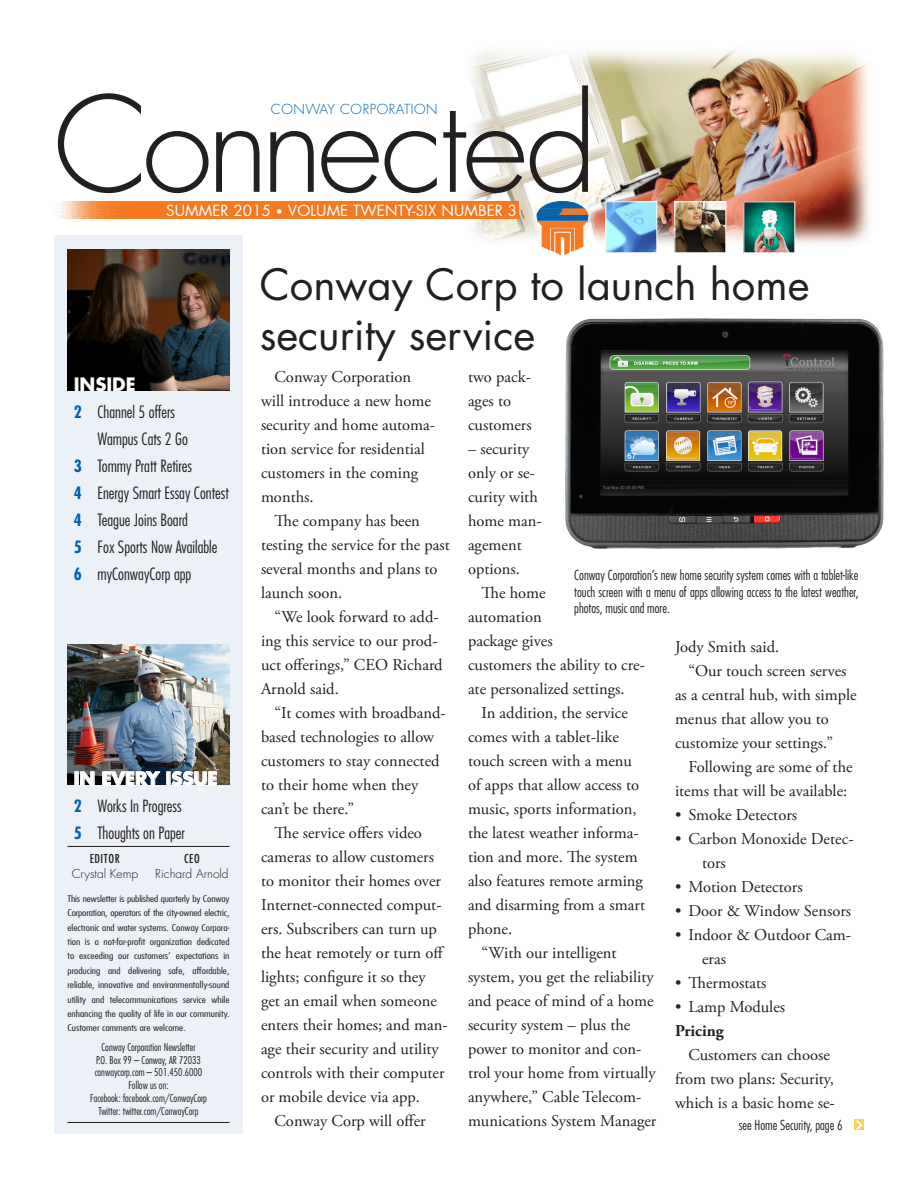
<style>
.page{position:relative;width:918px;height:1188px;background:#fff}
.page>*{position:absolute;margin:0;border:0;box-sizing:border-box;transform-origin:0 0}
.t1{font:300 129px "Futura Std";letter-spacing:-.04em;color:#231f20}
.First_Para{font:42px/50.4px "Futura Std";color:#231f20}
.t2{font:700 18px "Futura Std";color:#fff}
.Main_Body_Copy__seri{font:16.5px/24px "Adobe Garamond Pro";color:#231f20}
.t3{font:300 condensed 16.5px "Futura Std";color:#231f20}
.Main_Body_Copy__seri-2{font:700 16.5px "Adobe Garamond Pro";color:#231f20}
.t4{font:15px "Futura Std";letter-spacing:.01em;color:#fff}
.Captions_story_jump{font:300 condensed 13.5px/16.5px "Futura Std";color:#231f20;text-align:justify}
.t5{font:300 13.5px "Futura Std";letter-spacing:.04em;color:#0161aa}
.t6{font:300 12px "Futura Std";color:#231f20}
.t7{font:condensed 12px "Futura Std";letter-spacing:.05em;color:#231f20}
.t8{font:300 condensed 10.5px "Futura Std";color:#231f20}
.t9{font:300 condensed 9px/14.4px "Futura Std";color:#231f20;text-align:justify;scale:1.33 1}
.s1{font-size:12px}
.s2{font-weight:700;color:#0161aa}
</style>
<div class="page">
<img style="left:381px;top:49px;width:489px;height:195px">
<div style="left:528px;top:192px;width:69px;height:73px;background:#fff;opacity:.79"></div>
<svg style="left:537px;top:201px;width:51px;height:54px"></svg>
<img style="left:676px;top:203px;width:48px;height:48px">
<div style="left:674px;top:201px;width:52px;height:52px;border:1px solid #fff"></div>
<img style="left:607px;top:203px;width:48px;height:48px">
<div style="left:605px;top:201px;width:52px;height:52px;border:1px solid #fff"></div>
<img style="left:745px;top:203px;width:48px;height:48px">
<div style="left:54px;top:236px;width:189px;height:898px;background:#ecf0f7"></div>
<img style="left:68px;top:250px;width:162px;height:140px">
<img style="left:68px;top:644px;width:162px;height:141px">
<svg style="left:75px;top:771px;width:20px;height:15px"></svg>
<svg style="left:102px;top:771px;width:58px;height:15px"></svg>
<svg style="left:167px;top:771px;width:50px;height:15px"></svg>
<hr style="left:68px;top:846px;width:162px;height:1px;background:#231f20">
<hr style="left:68px;top:1122px;width:162px;height:1px;background:#231f20">
<div style="left:31px;top:202px;width:488px;height:17px;background:#f47921"></div>
<img style="left:31px;top:201px;width:100px;height:18px">
<img style="left:565px;top:318px;width:319px;height:231px">
<div style="left:854px;top:1120px;width:10px;height:10px;background:#fed24c"></div>
<svg style="left:856px;top:1121px;width:6px;height:8px"></svg>
<p class="t1" style="left:53px;top:67px;width:546px">Connected</p>
<p class="t5" style="left:271px;top:101px;width:168px">CONWAY CORPORATION</p>
<p class="t4" style="left:166px;top:201px;width:352px">SUMMER 2015 <span class="s1">•</span> VOLUME TWENTY-SIX NUMBER 3</p>
<p class="t2" style="left:74px;top:372px;width:64px">INSIDE</p>
<p class="t3" style="left:74px;top:402px;width:103px"><span class="s2">2</span> Channel 5 offers</p>
<p class="t3" style="left:97px;top:429px;width:92px">Wampus Cats 2 Go</p>
<p class="t3" style="left:74px;top:456px;width:120px"><span class="s2">3</span> Tommy Pratt Retires</p>
<p class="t3" style="left:74px;top:483px;width:156px"><span class="s2">4</span> Energy Smart Essay Contest</p>
<p class="t3" style="left:74px;top:510px;width:115px"><span class="s2">4</span> Teague Joins Board</p>
<p class="t3" style="left:74px;top:537px;width:145px"><span class="s2">5</span> Fox Sports Now Available</p>
<p class="t3" style="left:74px;top:564px;width:119px"><span class="s2">6</span> myConwayCorp app</p>
<p class="t2" style="left:74px;top:767px;width:145px">IN EVERY ISSUE</p>
<p class="t3" style="left:74px;top:797px;width:109px"><span class="s2">2</span> Works In Progress</p>
<p class="t3" style="left:74px;top:824px;width:112px"><span class="s2">5</span> Thoughts on Paper</p>
<p class="t7" style="left:90px;top:852px;width:31px">EDITOR</p>
<p class="t7" style="left:184px;top:852px;width:17px">CEO</p>
<p class="t6" style="left:72px;top:867px;width:68px">Crystal Kemp</p>
<p class="t6" style="left:155px;top:867px;width:75px">Richard Arnold</p>
<p class="t9" style="left:68px;top:891px;width:123px">This newsletter is published quarterly by Conway Corporation, operators of the city-owned electric, electronic and water systems. Conway Corpora&shy;tion is a not-for-profit organization dedicated to exceeding our customers’ expectations in producing and delivering safe, affordable, reliable, innovative and environmentally-sound utility and telecommunications service while enhancing the quality of life in our community.<br>Customer comments are welcome.</p>
<p class="t8" style="left:101px;top:1041px;width:96px">Conway Corporation Newsletter</p>
<p class="t8" style="left:96px;top:1054px;width:106px">P.O. Box 99 – Conway, AR 72033</p>
<p class="t8" style="left:95px;top:1066px;width:109px">conwaycorp.com – 501.450.6000</p>
<p class="t8" style="left:128px;top:1079px;width:42px">Follow us on:</p>
<p class="t8" style="left:90px;top:1092px;width:118px">Facebook: facebook.com/ConwayCorp</p>
<p class="t8" style="left:99px;top:1105px;width:101px">Twitter: twitter.com/ConwayCorp</p>
<p class="First_Para" style="left:260px;top:260px;width:551px">Conway Corp to launch home security service</p>
<p class="Main_Body_Copy__seri" style="left:468px;top:366px;width:65px">two pack&shy;ages to customers</p>
<p class="Main_Body_Copy__seri" style="left:468px;top:438px;width:75px">– security only or se&shy;curity with home man&shy;agement options.</p>
<p class="Main_Body_Copy__seri" style="left:468px;top:582px;width:178px;text-indent:14px">The home<br>automation<br>package gives<br>customers the ability to cre&shy;ate personalized settings.</p>
<p class="Main_Body_Copy__seri" style="left:468px;top:702px;width:179px;text-indent:14px">In addition, the service comes with a tablet-like touch screen with a menu of apps that allow access to music, sports information, the latest weather informa&shy;tion and more. The system also features remote arming and disarming from a smart phone.</p>
<p class="Main_Body_Copy__seri" style="left:468px;top:942px;width:190px;text-indent:14px">“With our intelligent system, you get the reliability and peace of mind of a home security system – plus the power to monitor and con&shy;trol your home from virtually anywhere,” Cable Telecom&shy;munications System Manager</p>
<p class="Main_Body_Copy__seri" style="left:261px;top:366px;width:176px;text-indent:14px">Conway Corporation will introduce a new home security and home automa&shy;tion service for residential customers in the coming months.</p>
<p class="Main_Body_Copy__seri" style="left:261px;top:510px;width:190px;text-indent:14px">The company has been testing the service for the past several months and plans to launch soon.</p>
<p class="Main_Body_Copy__seri" style="left:261px;top:606px;width:183px;text-indent:14px">“We look forward to add&shy;ing this service to our prod&shy;uct offerings,” CEO Richard<br>Arnold said.</p>
<p class="Main_Body_Copy__seri" style="left:261px;top:702px;width:186px;text-indent:14px">“It comes with broadband&shy;based technologies to allow customers to stay connected to their home when they can’t be there.”</p>
<p class="Main_Body_Copy__seri" style="left:261px;top:822px;width:188px;text-indent:14px">The service offers video cameras to allow customers to monitor their homes over<br>Internet-connected comput&shy;ers. Subscribers can turn up the heat remotely or turn off lights; configure it so they get an email when someone enters their homes; and man&shy;age their security and utility controls with their computer or mobile device via app.</p>
<p class="Main_Body_Copy__seri" style="left:274px;top:1110px;width:153px">Conway Corp will offer</p>
<p class="Captions_story_jump" style="left:574px;top:567px;width:286px">Conway Corporation’s new home security system comes with a tablet-like touch screen with a menu of apps allowing access to the latest weather, photos, music and more.</p>
<p class="Main_Body_Copy__seri" style="left:675px;top:636px;width:106px">Jody Smith said.</p>
<p class="Main_Body_Copy__seri" style="left:675px;top:660px;width:183px;text-indent:14px">“Our touch screen serves as a central hub, with simple menus that allow you to customize your settings.”</p>
<p class="Main_Body_Copy__seri" style="left:675px;top:756px;width:179px;text-indent:14px">Following are some of the items that will be available:</p>
<p class="Main_Body_Copy__seri" style="left:675px;top:804px;width:124px">• Smoke Detectors</p>
<p class="Main_Body_Copy__seri" style="left:702px;top:828px;width:153px;text-indent:-27px">• Carbon Monoxide Detec&shy;tors</p>
<p class="Main_Body_Copy__seri" style="left:675px;top:876px;width:129px">• Motion Detectors</p>
<p class="Main_Body_Copy__seri" style="left:675px;top:900px;width:178px">• Door &amp; Window Sensors</p>
<p class="Main_Body_Copy__seri" style="left:702px;top:924px;width:151px;text-indent:-27px">• Indoor &amp; Outdoor Cam&shy;eras</p>
<p class="Main_Body_Copy__seri" style="left:675px;top:972px;width:93px">• Thermostats</p>
<p class="Main_Body_Copy__seri" style="left:675px;top:996px;width:112px">• Lamp Modules</p>
<p class="Main_Body_Copy__seri-2" style="left:675px;top:1022px;width:50px">Pricing</p>
<p class="Main_Body_Copy__seri" style="left:675px;top:1044px;width:161px;text-align:center">Customers can choose from two plans: Security, which is a basic home se-</p>
<p class="Captions_story_jump" style="left:739px;top:1117px;width:106px">see Home Security, page 6</p>
</div>
